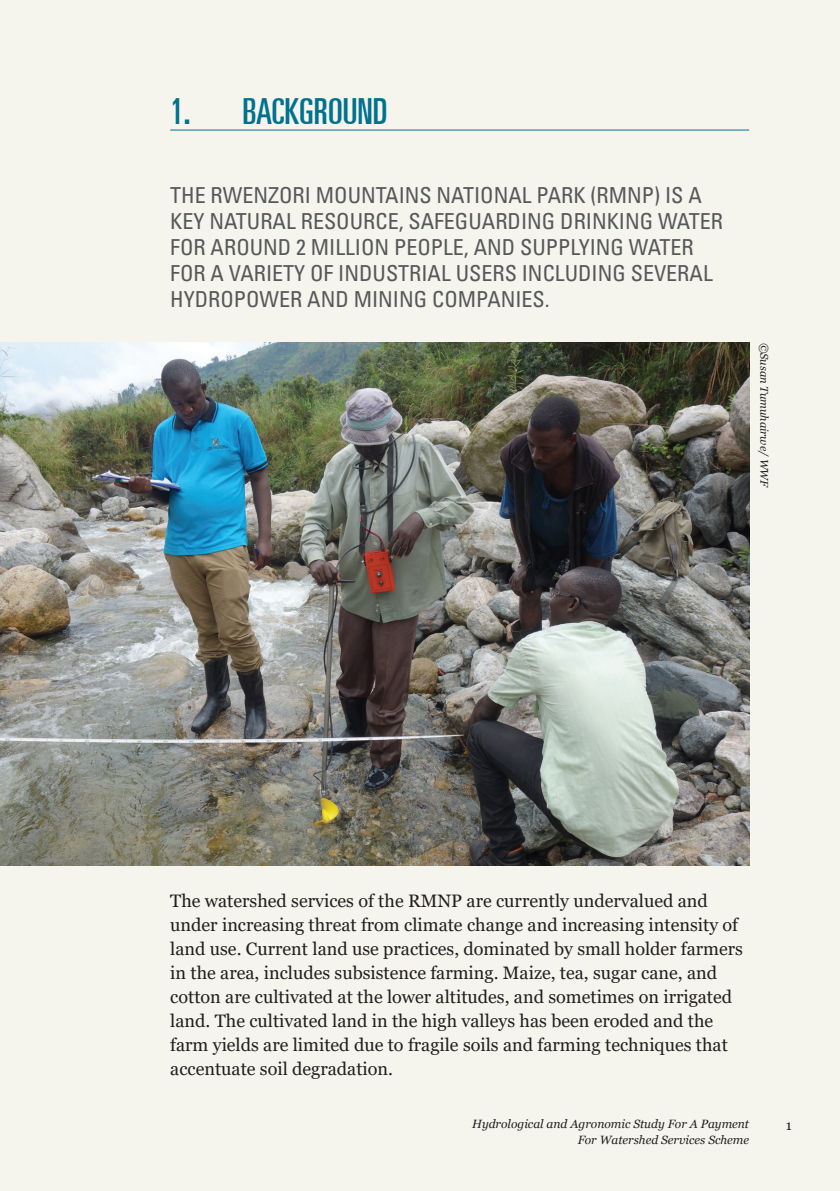
<style>
.page{position:relative;width:840px;height:1191px;background:#fff}
.page>*{position:absolute;margin:0;border:0;box-sizing:border-box;transform-origin:0 0}
.t1{font:ultra-condensed 36px "Univers LT";color:#00718e}
.t2{font:condensed 22px/26px "Univers";color:#57585a}
.t3{font:18px/24px "Georgia";color:#231f20}
.t4{font:14px "Georgia";color:#231f20}
.t5{font:italic 12px "Georgia";color:#231f20}
.t6{font:italic 11px "Georgia";color:#231f20}
</style>
<div class="page">
<div style="left:0;top:0;width:839px;height:1191px;background:#f5f5ee"></div>
<hr style="left:170px;top:130px;width:578px;height:1px;background:#00718e">
<img style="left:0;top:343px;width:748px;height:522px">
<h1 class="t1" style="left:170px;top:91px;width:218px">1. BACKGROUND</h1>
<p class="t2" style="left:170px;top:182px;width:554px">THE RWENZORI MOUNTAINS NATIONAL PARK (RMNP) IS A KEY NATURAL RESOURCE, SAFEGUARDING DRINKING WATER FOR AROUND 2 MILLION PEOPLE, AND SUPPLYING WATER FOR A VARIETY OF INDUSTRIAL USERS INCLUDING SEVERAL HYDROPOWER AND MINING COMPANIES.</p>
<p class="t6" style="left:770px;top:343px;width:147px;rotate:90deg">©Susan Tumuhairwe/ WWF</p>
<p class="t3" style="left:170px;top:889px;width:574px">The watershed services of the RMNP are currently undervalued and under increasing threat from climate change and increasing intensity of land use. Current land use practices, dominated by small holder farmers in the area, includes subsistence farming. Maize, tea, sugar cane, and cotton are cultivated at the lower altitudes, and sometimes on irrigated land. The cultivated land in the high valleys has been eroded and the farm yields are limited due to fragile soils and farming techniques that accentuate soil degradation.</p>
<p class="t5" style="left:472px;top:1116px;width:278px">Hydrological and Agronomic Study For A Payment</p>
<p class="t4" style="left:785px;top:1116px;width:8px">1</p>
<p class="t5" style="left:577px;top:1132px;width:173px">For Watershed Services Scheme</p>
</div>
